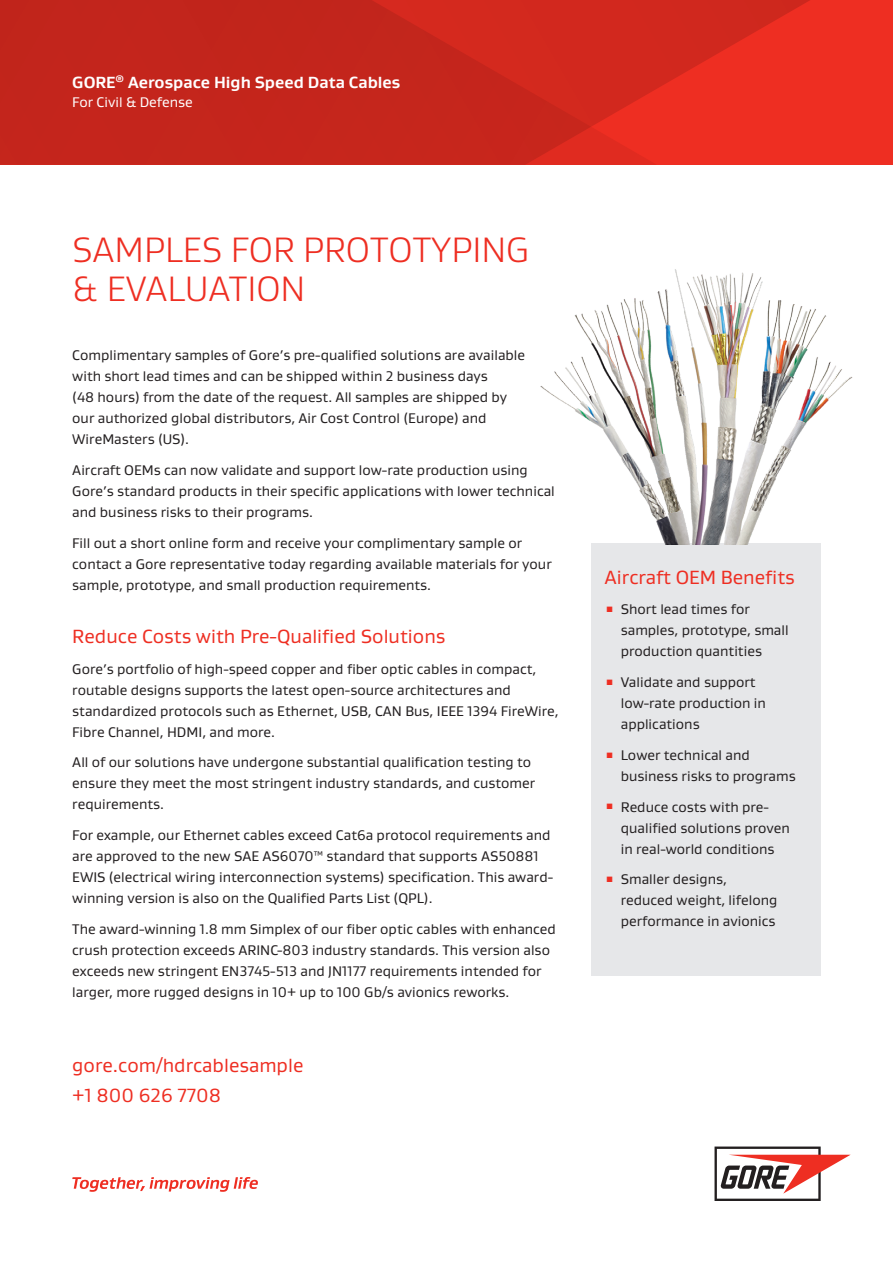
<style>
.page{position:relative;width:893px;height:1263px;background:#fff}
.page>*{position:absolute;margin:0;border:0;box-sizing:border-box;transform-origin:0 0}
.First_Page_Title_24{font:300 36px/39px "Gore Gustan";color:#ee2e22}
.Body_Title_13_16{font:19.5px/30px "Gore Gustan";color:#ee2e22}
.Product_Name_11_13{font:700 16.5px "Gore Gustan";color:#fff}
.Body_Text_9_5_13{font:14.25px/21px "Gore Gustan";color:#231f20}
.Product_Description{font:14.25px "Gore Gustan";color:#fff}
</style>
<div class="page">
<svg style="left:72px;top:1177px;width:186px;height:15px"></svg>
<svg style="left:714px;top:1146px;width:137px;height:55px"></svg>
<div style="left:0;top:0;width:893px;height:165px;background:#ee2e22"></div>
<svg style="left:0;top:0;width:810px;height:165px"></svg>
<div style="left:591px;top:543px;width:230px;height:433px;background:#e6e7e9"></div>
<img style="left:540px;top:269px;width:313px;height:276px">
<p class="Product_Name_11_13" style="left:72px;top:71px;width:330px">GORE<sup>®</sup> Aerospace High Speed Data Cables</p>
<p class="Product_Description" style="left:72px;top:93px;width:122px">For Civil &amp; Defense</p>
<p class="First_Page_Title_24" style="left:72px;top:230px;width:459px">SAMPLES FOR PROTOTYPING &amp; EVALUATION</p>
<p class="Body_Text_9_5_13" style="left:72px;top:344px;width:454px">Complimentary samples of Gore’s pre-qualified solutions are available with short lead times and can be shipped within 2 business days<br>(48 hours) from the date of the request. All samples are shipped by our authorized global distributors, Air Cost Control (Europe) and WireMasters (US).</p>
<p class="Body_Text_9_5_13" style="left:72px;top:459px;width:484px">Aircraft OEMs can now validate and support low-rate production using<br>Gore’s standard products in their specific applications with lower technical and business risks to their programs.</p>
<p class="Body_Text_9_5_13" style="left:72px;top:532px;width:481px">Fill out a short online form and receive your complimentary sample or contact a Gore representative today regarding available materials for your sample, prototype, and small production requirements.</p>
<p class="Body_Title_13_16" style="left:72px;top:621px;width:375px">Reduce Costs with Pre-Qualified Solutions</p>
<p class="Body_Text_9_5_13" style="left:72px;top:658px;width:488px">Gore’s portfolio of high-speed copper and fiber optic cables in compact, routable designs supports the latest open-source architectures and standardized protocols such as Ethernet, USB, CAN Bus, IEEE 1394 FireWire, Fibre Channel, HDMI, and more.</p>
<p class="Body_Text_9_5_13" style="left:72px;top:752px;width:464px">All of our solutions have undergone substantial qualification testing to ensure they meet the most stringent industry standards, and customer requirements.</p>
<p class="Body_Text_9_5_13" style="left:72px;top:824px;width:482px">For example, our Ethernet cables exceed Cat6a protocol requirements and are approved to the new SAE AS6070™ standard that supports AS50881<br>EWIS (electrical wiring interconnection systems) specification. This award&shy;winning version is also on the Qualified Parts List (QPL).</p>
<p class="Body_Text_9_5_13" style="left:72px;top:918px;width:485px">The award-winning 1.8 mm Simplex of our fiber optic cables with enhanced crush protection exceeds ARINC-803 industry standards. This version also exceeds new stringent EN3745-513 and JN1177 requirements intended for larger, more rugged designs in 10+ up to 100 Gb/s avionics reworks.</p>
<p class="Body_Title_13_16" style="left:72px;top:1050px;width:233px">gore.com/hdrcablesample +1 800 626 7708</p>
<p class="Body_Title_13_16" style="left:605px;top:561px;width:192px">Aircraft OEM Benefits</p>
<p class="Body_Text_9_5_13" style="left:621px;top:598px;width:169px;text-indent:-16px"><sup>▪</sup> Short lead times for samples, prototype, small production quantities</p>
<p class="Body_Text_9_5_13" style="left:621px;top:671px;width:147px;text-indent:-16px"><sup>▪</sup> Validate and support low-rate production in applications</p>
<p class="Body_Text_9_5_13" style="left:621px;top:744px;width:176px;text-indent:-16px"><sup>▪</sup> Lower technical and business risks to programs</p>
<p class="Body_Text_9_5_13" style="left:621px;top:796px;width:171px;text-indent:-16px"><sup>▪</sup> Reduce costs with pre&shy;qualified solutions proven in real-world conditions</p>
<p class="Body_Text_9_5_13" style="left:621px;top:868px;width:158px;text-indent:-16px"><sup>▪</sup> Smaller designs, reduced weight, lifelong performance in avionics</p>
</div>
